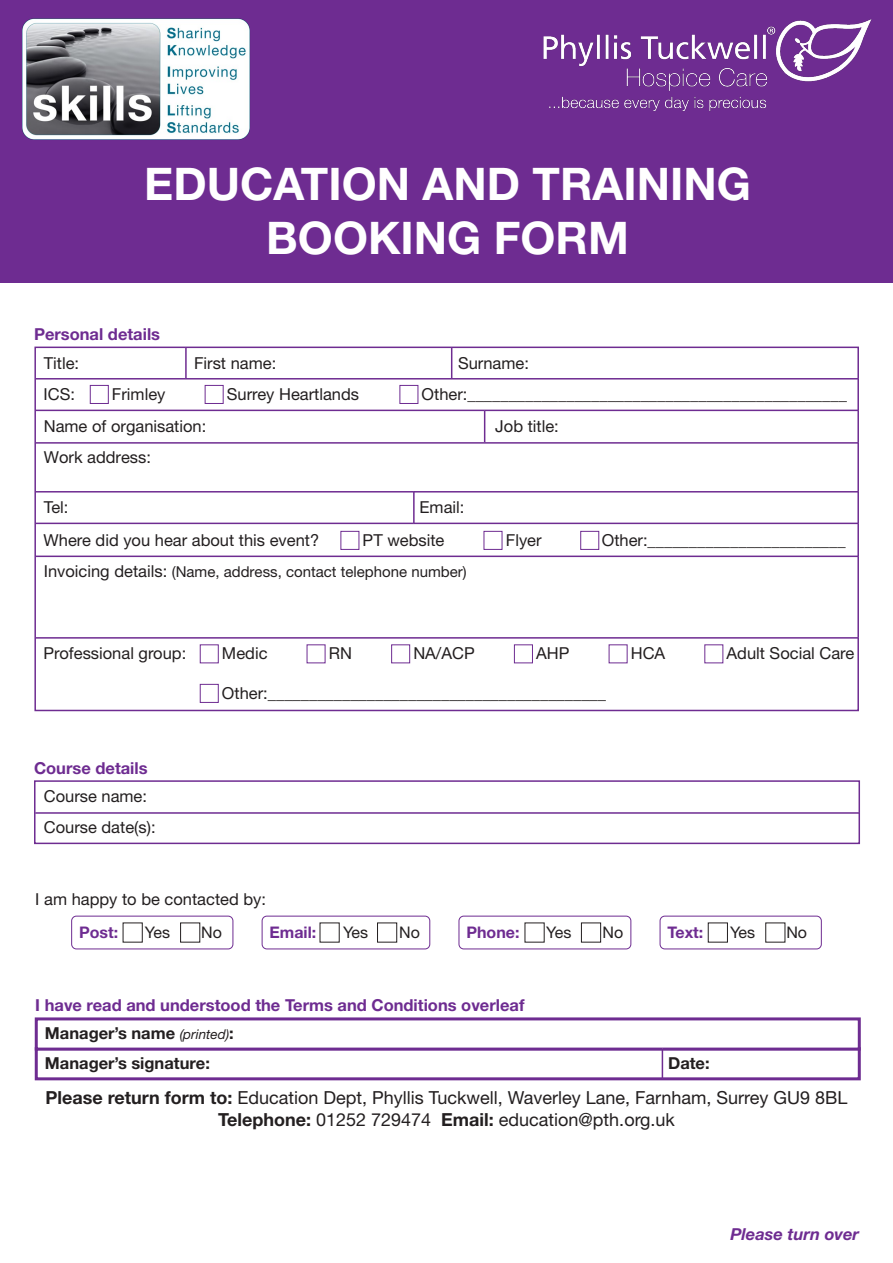
<style>
.page{position:relative;width:893px;height:1263px;background:#fff}
.page>*{position:absolute;margin:0;border:0;box-sizing:border-box;transform-origin:0 0}
.t1{font:700 45px/54px "Helvetica Neue LT Pro";color:#fff;text-align:center}
.t2{font:18px/21.6px "Helvetica Neue LT Pro";color:#231f20;text-align:center}
.t3{font:16.5px/31.3px "Helvetica Neue LT Pro";color:#231f20}
.t4{font:700 16.5px "Helvetica Neue LT Pro";color:#6e2c91}
.t5{font:700 16.5px "Helvetica Neue LT Pro";color:#231f20}
.t6{font:italic 700 16.5px "Helvetica Neue LT Pro";color:#6e2c91}
.t7{font:700 16.05px "Helvetica Neue LT Pro";color:#6e2c91}
.t8{font:16.05px "Helvetica Neue LT Pro";color:#231f20}
.t9{font:15px "Helvetica Neue LT Pro";color:#231f20}
.s1{font-size:16.5px}
.s2{font-weight:400;font-style:italic;font-size:13.5px}
.s3{font-weight:700}
</style>
<div class="page">
<div style="left:0;top:0;width:893px;height:283px;background:#6e2c91"></div>
<div style="left:34px;top:780px;width:826px;height:64px;background:#fff;border:2px solid #6e2c91"></div>
<hr style="left:35px;top:812px;width:825px;height:2px;background:#6e2c91">
<div style="left:34px;top:347px;width:825px;height:364px;background:#fff;border:2px solid #6e2c91"></div>
<hr style="left:35px;top:378px;width:823px;height:1px;background:#6e2c91">
<hr style="left:35px;top:410px;width:823px;height:1px;background:#6e2c91">
<hr style="left:35px;top:442px;width:823px;height:2px;background:#6e2c91">
<hr style="left:35px;top:523px;width:823px;height:1px;background:#6e2c91">
<hr style="left:35px;top:491px;width:823px;height:1px;background:#6e2c91">
<hr style="left:35px;top:556px;width:823px;height:1px;background:#6e2c91">
<hr style="left:35px;top:637px;width:823px;height:2px;background:#6e2c91">
<hr style="left:185px;top:347px;width:2px;height:32px;background:#6e2c91">
<hr style="left:451px;top:347px;width:1px;height:32px;background:#6e2c91">
<hr style="left:413px;top:491px;width:2px;height:32px;background:#6e2c91">
<hr style="left:484px;top:411px;width:1px;height:31px;background:#6e2c91">
<div style="left:340px;top:531px;width:19px;height:19px;background:#fff;border:1px solid #6e2c91"></div>
<div style="left:200px;top:644px;width:19px;height:19px;background:#fff;border:1px solid #6e2c91"></div>
<div style="left:200px;top:684px;width:19px;height:19px;background:#fff;border:1px solid #6e2c91"></div>
<div style="left:391px;top:644px;width:19px;height:19px;background:#fff;border:1px solid #6e2c91"></div>
<div style="left:514px;top:644px;width:19px;height:19px;background:#fff;border:1px solid #6e2c91"></div>
<div style="left:90px;top:385px;width:19px;height:19px;background:#fff;border:1px solid #6e2c91"></div>
<div style="left:205px;top:385px;width:19px;height:19px;background:#fff;border:1px solid #6e2c91"></div>
<div style="left:399px;top:385px;width:19px;height:19px;background:#fff;border:1px solid #6e2c91"></div>
<div style="left:484px;top:531px;width:18px;height:19px;background:#fff;border:1px solid #6e2c91"></div>
<div style="left:580px;top:531px;width:19px;height:19px;background:#fff;border:1px solid #6e2c91"></div>
<img style="left:543px;top:19px;width:329px;height:92px">
<div style="left:35px;top:1047px;width:826px;height:33px;background:#fff;border:3px solid #6e2c91"></div>
<div style="left:35px;top:1017px;width:826px;height:33px;background:#fff;border:3px solid #6e2c91"></div>
<hr style="left:662px;top:1049px;width:1px;height:30px;background:#6e2c91">
<div style="left:71px;top:916px;width:162px;height:33px;border:1px solid #6e2c91;border-radius:5px"></div>
<div style="left:660px;top:916px;width:162px;height:33px;border:1px solid #6e2c91;border-radius:5px"></div>
<div style="left:708px;top:922px;width:20px;height:20px;border:1px solid #231f20"></div>
<div style="left:459px;top:916px;width:172px;height:33px;border:1px solid #6e2c91;border-radius:5px"></div>
<div style="left:581px;top:922px;width:20px;height:20px;border:1px solid #231f20"></div>
<div style="left:262px;top:916px;width:168px;height:33px;border:1px solid #6e2c91;border-radius:5px"></div>
<div style="left:377px;top:922px;width:20px;height:20px;border:1px solid #231f20"></div>
<img style="left:22px;top:18px;width:228px;height:122px">
<h1 class="t1" style="left:144px;top:156px;width:608px">EDUCATION AND TRAINING<br>BOOKING FORM</h1>
<p class="t4" style="left:34px;top:324px;width:128px">Personal details</p>
<p class="t3" style="left:44px;top:347px;width:37px">Title:</p>
<p class="t3" style="left:194px;top:347px;width:84px">First name:</p>
<p class="t3" style="left:458px;top:347px;width:72px">Surname:</p>
<p class="t3" style="left:44px;top:378px;width:33px">ICS:</p>
<p class="t3" style="left:112px;top:378px;width:55px">Frimley</p>
<p class="t3" style="left:227px;top:378px;width:134px">Surrey Heartlands</p>
<p class="t3" style="left:422px;top:378px;width:427px">Other:______________________________________________</p>
<p class="t3" style="left:44px;top:410px;width:164px">Name of organisation:</p>
<p class="t3" style="left:44px;top:441px;width:109px">Work address:</p>
<p class="t3" style="left:44px;top:491px;width:26px">Tel:</p>
<p class="t3" style="left:420px;top:491px;width:46px">Email:</p>
<p class="t3" style="left:44px;top:524px;width:277px">Where did you hear about this event?</p>
<p class="t3" style="left:363px;top:524px;width:83px">PT website</p>
<p class="t9" style="left:44px;top:562px;width:424px"><span class="s1">Invoicing details:</span> (Name, address, contact telephone number)</p>
<p class="t3" style="left:495px;top:410px;width:65px">Job title:</p>
<p class="t3" style="left:506px;top:524px;width:37px">Flyer</p>
<p class="t3" style="left:602px;top:524px;width:245px">Other:________________________</p>
<p class="t3" style="left:44px;top:637px;width:144px">Professional group:</p>
<p class="t4" style="left:34px;top:757px;width:115px">Course details</p>
<p class="t3" style="left:44px;top:780px;width:113px">Course name:<br>Course date(s):</p>
<p class="t3" style="left:329px;top:637px;width:25px">RN</p>
<p class="t3" style="left:413px;top:637px;width:63px">NA/ACP</p>
<p class="t3" style="left:536px;top:637px;width:35px">AHP</p>
<p class="t3" style="left:631px;top:637px;width:36px">HCA</p>
<p class="t3" style="left:726px;top:637px;width:129px">Adult Social Care</p>
<p class="t3" style="left:222px;top:637px;width:47px">Medic</p>
<p class="t3" style="left:222px;top:677px;width:386px">Other:_________________________________________</p>
<p class="t3" style="left:35px;top:883px;width:232px">I am happy to be contacted by:</p>
<p class="t7" style="left:79px;top:922px;width:41px">Post:</p>
<p class="t8" style="left:145px;top:922px;width:27px">Yes</p>
<p class="t8" style="left:201px;top:922px;width:22px">No</p>
<p class="t7" style="left:270px;top:922px;width:48px">Email:</p>
<p class="t8" style="left:343px;top:922px;width:27px">Yes</p>
<p class="t8" style="left:399px;top:922px;width:22px">No</p>
<p class="t7" style="left:466px;top:922px;width:55px">Phone:</p>
<p class="t8" style="left:546px;top:922px;width:27px">Yes</p>
<p class="t8" style="left:602px;top:922px;width:22px">No</p>
<p class="t7" style="left:667px;top:922px;width:37px">Text:</p>
<p class="t8" style="left:730px;top:922px;width:27px">Yes</p>
<p class="t8" style="left:786px;top:922px;width:22px">No</p>
<p class="t4" style="left:35px;top:994px;width:491px">I have read and understood the Terms and Conditions overleaf</p>
<p class="t5" style="left:45px;top:1023px;width:190px">Manager’s name <span class="s2">(printed)</span>:</p>
<p class="t5" style="left:45px;top:1053px;width:167px">Manager’s signature:</p>
<p class="t5" style="left:668px;top:1053px;width:43px">Date:</p>
<p class="t2" style="left:45px;top:1087px;width:804px"><span class="s3">Please return form to:</span> Education Dept, Phyllis Tuckwell, Waverley Lane, Farnham, Surrey GU9 8BL<br><span class="s3">Telephone:</span> 01252 729474 <span class="s3">Email:</span> education@pth.org.uk</p>
<p class="t6" style="left:731px;top:1223px;width:130px">Please turn over</p>
</div>
